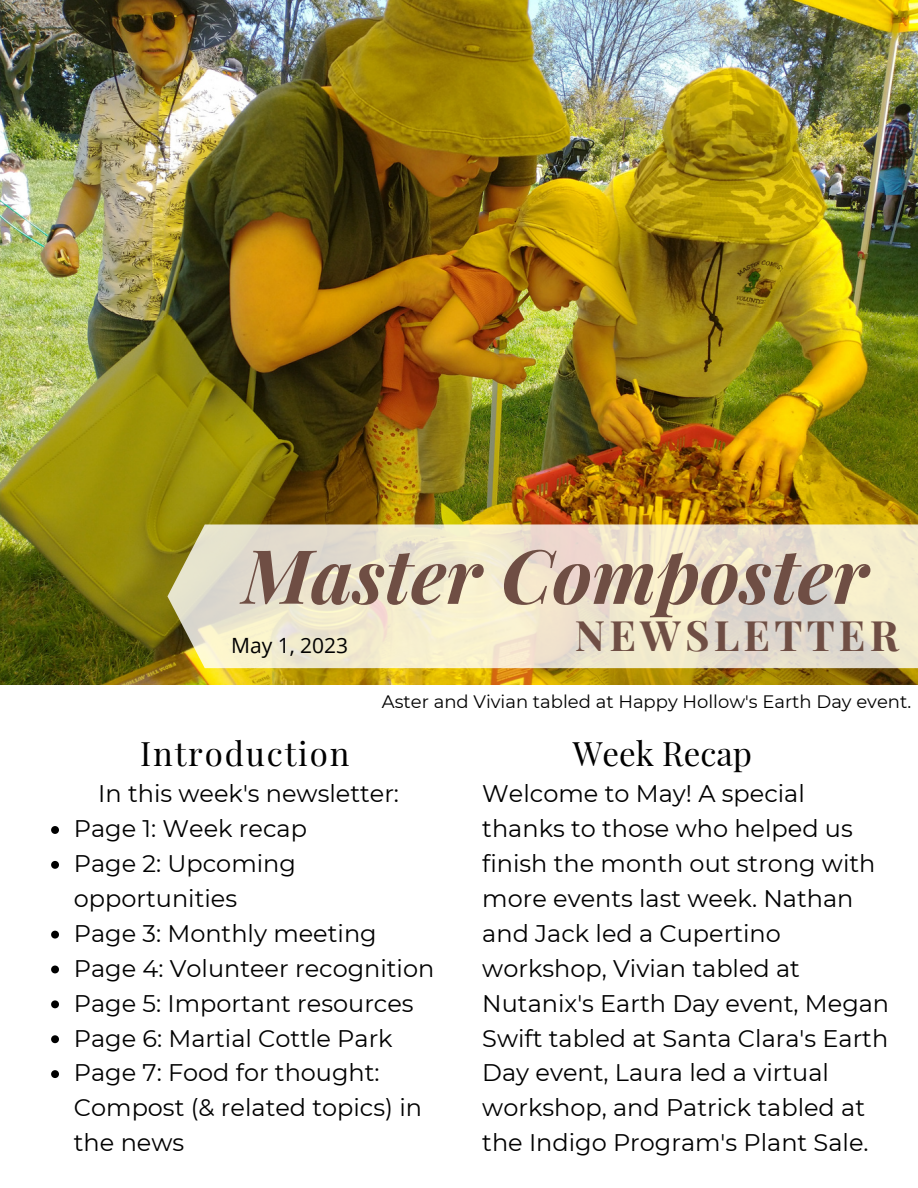
<style>
.page{position:relative;width:918px;height:1188px;background:#fff}
.page>*{position:absolute;margin:0;border:0;box-sizing:border-box;transform-origin:0 0}
.t1{font:italic 700 75px "Playfair Display";color:#6f4e44}
.t2{font:700 42px "Playfair Display";letter-spacing:.1em;color:#6f4e44}
.t3{font:33px "Playfair Display";letter-spacing:.055em;color:#000}
.t4{font:33px "Playfair Display";color:#000}
.t5{font:24px/34.8px "Montserrat";color:#000}
.t6{font:21px "Open Sans";color:#000}
.t7{font:18px "Montserrat";color:#000}
</style>
<div class="page">
<img style="left:0;top:0;width:918px;height:685px">
<svg style="left:167px;top:525px;width:751px;height:143px;background:#eae1c8"></svg>
<svg style="left:51px;top:826px;width:8px;height:8px"></svg>
<svg style="left:51px;top:861px;width:8px;height:8px"></svg>
<svg style="left:51px;top:931px;width:8px;height:8px"></svg>
<svg style="left:51px;top:966px;width:8px;height:7px"></svg>
<svg style="left:51px;top:1000px;width:8px;height:8px"></svg>
<svg style="left:51px;top:1035px;width:8px;height:8px"></svg>
<svg style="left:51px;top:1070px;width:8px;height:8px"></svg>
<h1 class="t1" style="left:243px;top:523px;width:627px">Master Composter</h1>
<p class="t6" style="left:231px;top:630px;width:119px">May 1, 2023</p>
<h2 class="t2" style="left:575px;top:606px;width:325px">NEWSLETTER</h2>
<h3 class="t3" style="left:140px;top:730px;width:211px">Introduction</h3>
<p class="t7" style="left:382px;top:691px;width:531px">Aster and Vivian tabled at Happy Hollow's Earth Day event.</p>
<h3 class="t4" style="left:573px;top:730px;width:181px">Week Recap</h3>
<p class="t5" style="left:98px;top:776px;width:302px">In this week's newsletter:</p>
<p class="t5" style="left:74px;top:811px;width:362px">Page 1: Week recap<br>Page 2: Upcoming opportunities<br>Page 3: Monthly meeting<br>Page 4: Volunteer recognition<br>Page 5: Important resources<br>Page 6: Martial Cottle Park<br>Page 7: Food for thought:<br>Compost (&amp; related topics) in the news</p>
<p class="t5" style="left:482px;top:776px;width:408px">Welcome to May! A special thanks to those who helped us finish the month out strong with more events last week. Nathan and Jack led a Cupertino workshop, Vivian tabled at<br>Nutanix's Earth Day event, Megan<br>Swift tabled at Santa Clara's Earth<br>Day event, Laura led a virtual workshop, and Patrick tabled at the Indigo Program's Plant Sale.</p>
</div>
